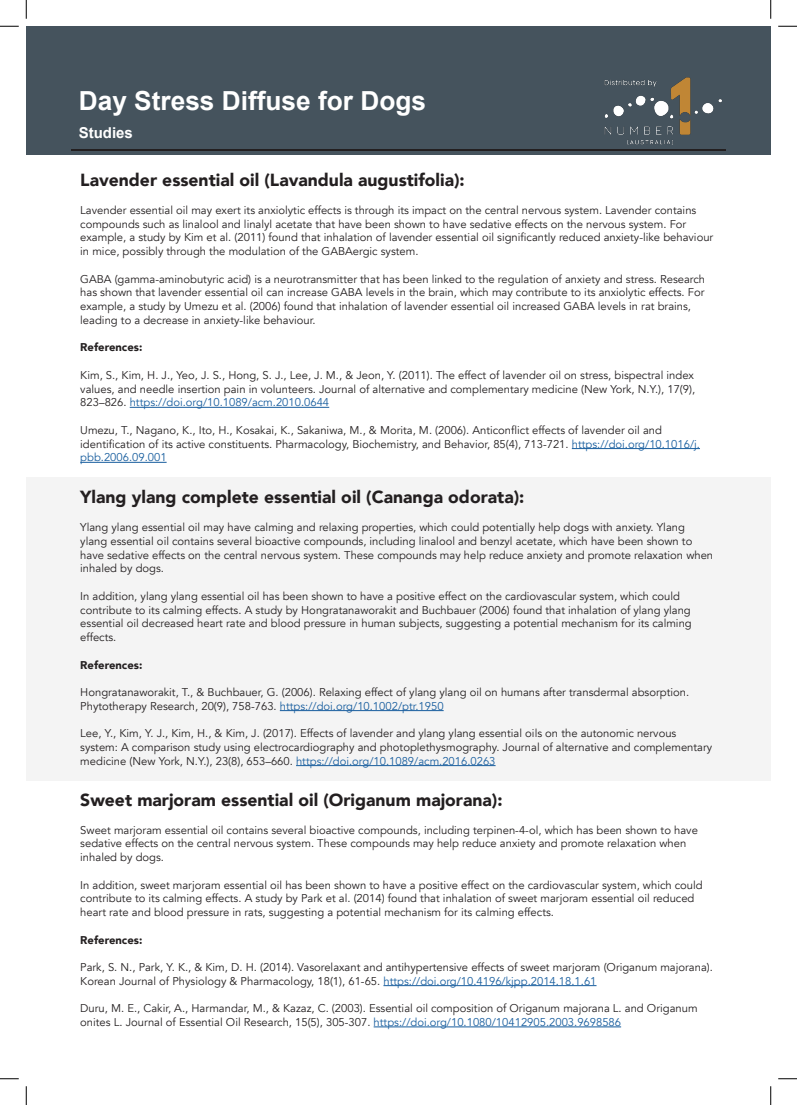
<style>
.page{position:relative;width:797px;height:1105px;background:#fff}
.page>*{position:absolute;margin:0;border:0;box-sizing:border-box;transform-origin:0 0}
.t1{font:700 26.25px "Arial";color:#fff}
.t2{font:900 17.5px "Avenir";color:#231f20}
.t3{font:700 15px "Arial";color:#fff}
.t4{font:11.25px/13.8px "Avenir";color:#231f20}
.t5{font:900 11.25px "Avenir";color:#231f20}
.s1{color:#175d9e}
</style>
<div class="page">
<div style="left:26px;top:477px;width:744px;height:303px;background:#f4f4f4"></div>
<hr style="left:130px;top:407px;width:199px;height:1px;background:#175d9e">
<hr style="left:572px;top:448px;width:128px;height:1px;background:#175d9e">
<hr style="left:80px;top:462px;width:87px;height:1px;background:#175d9e">
<hr style="left:280px;top:710px;width:163px;height:1px;background:#175d9e">
<hr style="left:296px;top:765px;width:199px;height:1px;background:#175d9e">
<hr style="left:383px;top:985px;width:213px;height:1px;background:#175d9e">
<hr style="left:373px;top:1026px;width:248px;height:1px;background:#175d9e">
<div style="left:26px;top:26px;width:744px;height:129px;background:#45535d"></div>
<img style="left:604px;top:77px;width:118px;height:68px">
<hr style="left:71px;top:149px;width:654px;height:1px;background:#231f20">
<svg style="left:0;top:25px;width:19px;height:2px"></svg>
<svg style="left:778px;top:25px;width:19px;height:2px"></svg>
<svg style="left:0;top:1078px;width:19px;height:1px"></svg>
<svg style="left:778px;top:1078px;width:19px;height:1px"></svg>
<svg style="left:25px;top:0;width:2px;height:19px"></svg>
<svg style="left:25px;top:1086px;width:2px;height:19px"></svg>
<svg style="left:770px;top:0;width:1px;height:19px"></svg>
<svg style="left:770px;top:1086px;width:1px;height:19px"></svg>
<p class="t1" style="left:79px;top:83px;width:349px">Day Stress Diffuse for Dogs</p>
<p class="t3" style="left:79px;top:123px;width:56px">Studies</p>
<p class="t2" style="left:80px;top:165px;width:386px">Lavender essential oil (Lavandula augustifolia):</p>
<p class="t4" style="left:80px;top:203px;width:634px">Lavender essential oil may exert its anxiolytic effects is through its impact on the central nervous system. Lavender contains compounds such as linalool and linalyl acetate that have been shown to have sedative effects on the nervous system. For example, a study by Kim et al. (2011) found that inhalation of lavender essential oil significantly reduced anxiety-like behaviour in mice, possibly through the modulation of the GABAergic system.</p>
<p class="t4" style="left:80px;top:272px;width:626px">GABA (gamma-aminobutyric acid) is a neurotransmitter that has been linked to the regulation of anxiety and stress. Research has shown that lavender essential oil can increase GABA levels in the brain, which may contribute to its anxiolytic effects. For example, a study by Umezu et al. (2006) found that inhalation of lavender essential oil increased GABA levels in rat brains, leading to a decrease in anxiety-like behaviour.</p>
<p class="t5" style="left:80px;top:338px;width:64px">References:</p>
<p class="t4" style="left:80px;top:368px;width:616px;text-align:justify">Kim, S., Kim, H. J., Yeo, J. S., Hong, S. J., Lee, J. M., &amp; Jeon, Y. (2011). The effect of lavender oil on stress, bispectral index values, and needle insertion pain in volunteers. Journal of alternative and complementary medicine (New York, N.Y.), 17(9), 823–826. <span class="s1">https://doi.org/10.1089/acm.2010.0644</span></p>
<p class="t4" style="left:80px;top:423px;width:621px">Umezu, T., Nagano, K., Ito, H., Kosakai, K., Sakaniwa, M., &amp; Morita, M. (2006). Anticonflict effects of lavender oil and identification of its active constituents. Pharmacology, Biochemistry, and Behavior, 85(4), 713-721. <span class="s1">https://doi.org/10.1016/j. pbb.2006.09.001</span></p>
<p class="t2" style="left:80px;top:482px;width:445px">Ylang ylang complete essential oil (Cananga odorata):</p>
<p class="t4" style="left:80px;top:520px;width:634px">Ylang ylang essential oil may have calming and relaxing properties, which could potentially help dogs with anxiety. Ylang ylang essential oil contains several bioactive compounds, including linalool and benzyl acetate, which have been shown to have sedative effects on the central nervous system. These compounds may help reduce anxiety and promote relaxation when inhaled by dogs.</p>
<p class="t4" style="left:80px;top:589px;width:613px">In addition, ylang ylang essential oil has been shown to have a positive effect on the cardiovascular system, which could contribute to its calming effects. A study by Hongratanaworakit and Buchbauer (2006) found that inhalation of ylang ylang essential oil decreased heart rate and blood pressure in human subjects, suggesting a potential mechanism for its calming effects.</p>
<p class="t5" style="left:80px;top:655px;width:64px">References:</p>
<p class="t4" style="left:80px;top:685px;width:610px">Hongratanaworakit, T., &amp; Buchbauer, G. (2006). Relaxing effect of ylang ylang oil on humans after transdermal absorption.<br>Phytotherapy Research, 20(9), 758-763. <span class="s1">https://doi.org/10.1002/ptr.1950</span></p>
<p class="t4" style="left:80px;top:727px;width:633px">Lee, Y., Kim, Y. J., Kim, H., &amp; Kim, J. (2017). Effects of lavender and ylang ylang essential oils on the autonomic nervous system: A comparison study using electrocardiography and photoplethysmography. Journal of alternative and complementary medicine (New York, N.Y.), 23(8), 653–660. <span class="s1">https://doi.org/10.1089/acm.2016.0263</span></p>
<p class="t2" style="left:80px;top:785px;width:424px">Sweet marjoram essential oil (Origanum majorana):</p>
<p class="t4" style="left:80px;top:823px;width:619px">Sweet marjoram essential oil contains several bioactive compounds, including terpinen-4-ol, which has been shown to have sedative effects on the central nervous system. These compounds may help reduce anxiety and promote relaxation when inhaled by dogs.</p>
<p class="t4" style="left:80px;top:878px;width:624px">In addition, sweet marjoram essential oil has been shown to have a positive effect on the cardiovascular system, which could contribute to its calming effects. A study by Park et al. (2014) found that inhalation of sweet marjoram essential oil reduced heart rate and blood pressure in rats, suggesting a potential mechanism for its calming effects.</p>
<p class="t5" style="left:80px;top:930px;width:64px">References:</p>
<p class="t4" style="left:80px;top:960px;width:634px">Park, S. N., Park, Y. K., &amp; Kim, D. H. (2014). Vasorelaxant and antihypertensive effects of sweet marjoram (Origanum majorana).<br>Korean Journal of Physiology &amp; Pharmacology, 18(1), 61-65. <span class="s1">https://doi.org/10.4196/kjpp.2014.18.1.61</span></p>
<p class="t4" style="left:80px;top:1002px;width:619px">Duru, M. E., Cakir, A., Harmandar, M., &amp; Kazaz, C. (2003). Essential oil composition of Origanum majorana L. and Origanum onites L. Journal of Essential Oil Research, 15(5), 305-307. <span class="s1">https://doi.org/10.1080/10412905.2003.9698586</span></p>
</div>
